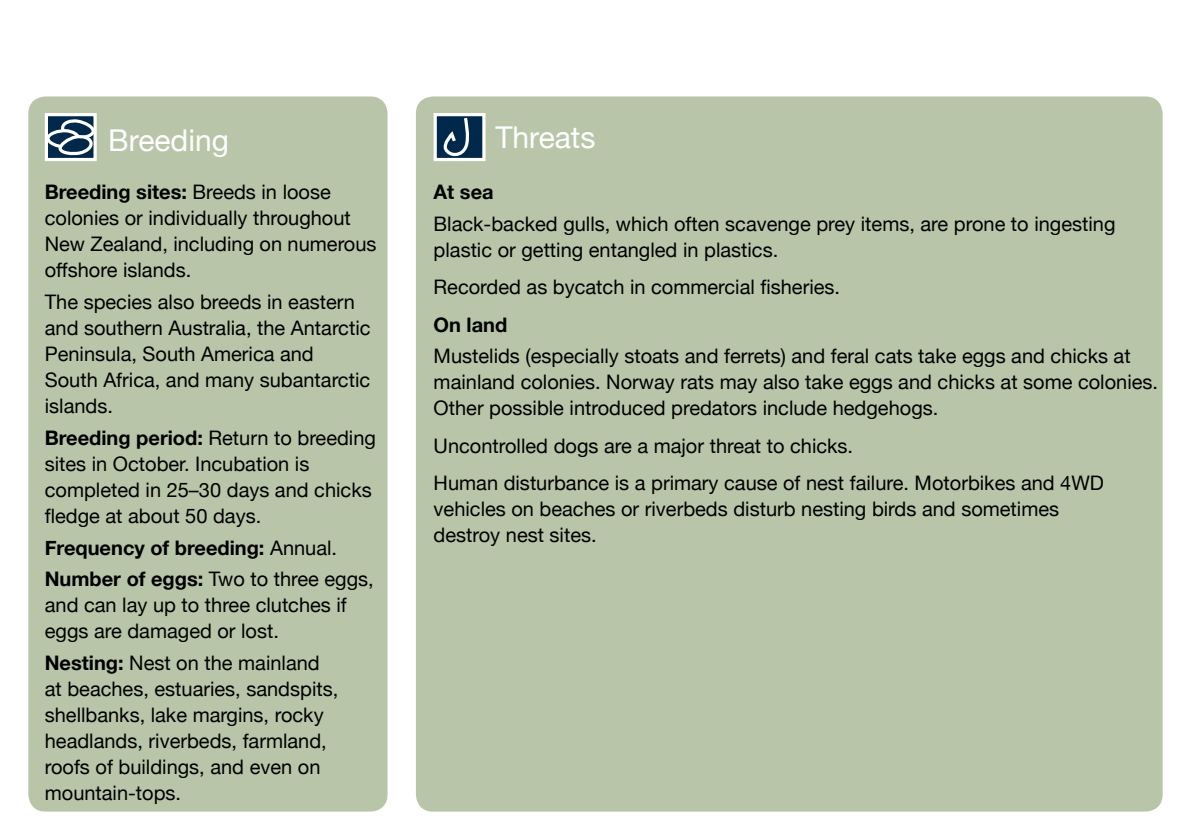
<style>
.page{position:relative;width:1191px;height:840px;background:#fff}
.page>*{position:absolute;margin:0;border:0;box-sizing:border-box;transform-origin:0 0}
.t1{font:30px "Helvetica Neue";color:#fff}
.t2{font:20px/26px "Helvetica Neue";color:#000}
.t3{font:700 20px/31.6px "Helvetica Neue";color:#000}
.s1{font-weight:700}
.s2{font-weight:400}
</style>
<div class="page">
<div style="left:28px;top:96px;width:359px;height:715px;background:#b9c5a8;border-radius:17px"></div>
<div style="left:416px;top:96px;width:746px;height:715px;background:#b9c5a8;border-radius:17px"></div>
<svg style="left:45px;top:113px;width:52px;height:48px"></svg>
<svg style="left:45px;top:117px;width:52px;height:40px;background:#61798e"></svg>
<div style="left:433px;top:113px;width:52px;height:48px;background:#00284a;border:3px solid #fff"></div>
<svg style="left:439px;top:115px;width:30px;height:46px"></svg>
<h1 class="t1" style="left:108px;top:118px;width:122px">Breeding</h1>
<h1 class="t1" style="left:495px;top:115px;width:102px">Threats</h1>
<p class="t2" style="left:45px;top:180px;width:333px"><span class="s1">Breeding sites:</span> Breeds in loose colonies or individually throughout<br>New Zealand, including on numerous offshore islands.</p>
<p class="t2" style="left:45px;top:290px;width:327px">The species also breeds in eastern and southern Australia, the Antarctic<br>Peninsula, South America and<br>South Africa, and many subantarctic islands.</p>
<p class="t2" style="left:45px;top:425px;width:333px"><span class="s1">Breeding period:</span> Return to breeding sites in October. Incubation is completed in 25–30 days and chicks fledge at about 50 days.</p>
<p class="t3" style="left:45px;top:532px;width:330px">Frequency of breeding: <span class="s2">Annual.<br></span>Number of eggs: <span class="s2">Two to three eggs,</span></p>
<p class="t2" style="left:45px;top:593px;width:303px">and can lay up to three clutches if eggs are damaged or lost.</p>
<p class="t2" style="left:45px;top:650px;width:295px"><span class="s1">Nesting:</span> Nest on the mainland at beaches, estuaries, sandspits, shellbanks, lake margins, rocky headlands, riverbeds, farmland, roofs of buildings, and even on mountain-tops.</p>
<p class="t3" style="left:433px;top:177px;width:62px">At sea</p>
<p class="t2" style="left:433px;top:212px;width:683px">Black-backed gulls, which often scavenge prey items, are prone to ingesting plastic or getting entangled in plastics.</p>
<p class="t2" style="left:433px;top:275px;width:408px">Recorded as bycatch in commercial fisheries.</p>
<p class="t3" style="left:433px;top:309px;width:75px">On land</p>
<p class="t2" style="left:433px;top:344px;width:726px">Mustelids (especially stoats and ferrets) and feral cats take eggs and chicks at mainland colonies. Norway rats may also take eggs and chicks at some colonies.<br>Other possible introduced predators include hedgehogs.</p>
<p class="t2" style="left:433px;top:428px;width:672px;line-height:37.4px">Uncontrolled dogs are a major threat to chicks.<br>Human disturbance is a primary cause of nest failure. Motorbikes and 4WD</p>
<p class="t2" style="left:433px;top:497px;width:627px">vehicles on beaches or riverbeds disturb nesting birds and sometimes destroy nest sites.</p>
</div>
